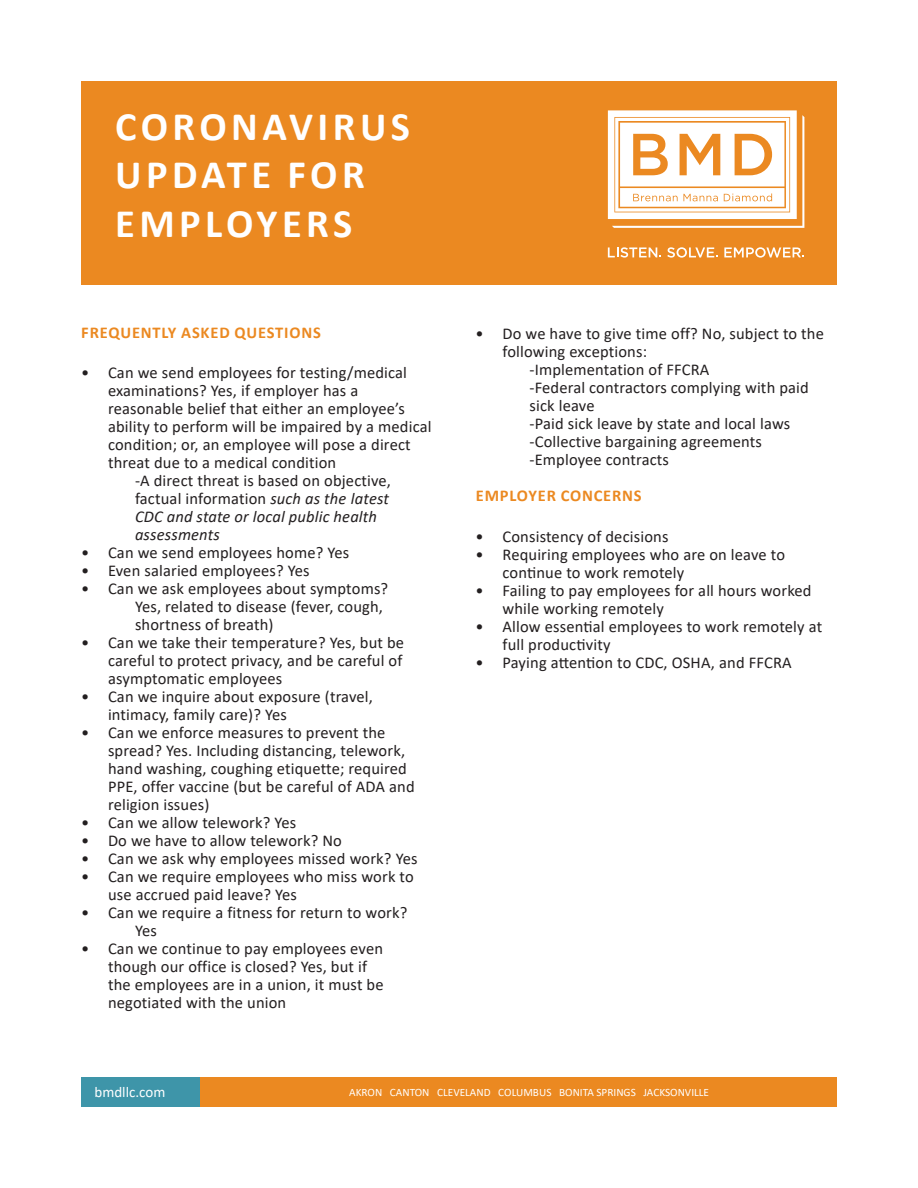
<style>
.page{position:relative;width:918px;height:1188px;background:#fff}
.page>*{position:absolute;margin:0;border:0;box-sizing:border-box;transform-origin:0 0}
.t1{font:700 40.5px/48.6px "Calibri";letter-spacing:.11em;color:#fff}
.Sections-12_15_10-14{font:16.5px/18px "Calibri";letter-spacing:.01em;color:#231f20}
.Sections-12_15_10-14-2{font:italic 16.5px/18px "Calibri";letter-spacing:.01em;color:#231f20}
.Sections-12_15_10-14-3{font:700 16.5px "Calibri";letter-spacing:.05em;color:#eb8921}
.t2{font:15px "Calibri";color:#fff}
.t3{font:11.25px "Calibri";color:#fff}
.s1{font-style:normal}
</style>
<div class="page">
<div style="left:81px;top:81px;width:756px;height:203px;background:#eb8921"></div>
<div style="left:200px;top:1077px;width:637px;height:30px;background:#eb8921"></div>
<div style="left:81px;top:1077px;width:119px;height:30px;background:#3e95a9"></div>
<svg style="left:608px;top:110px;width:196px;height:118px"></svg>
<svg style="left:608px;top:247px;width:53px;height:11px"></svg>
<svg style="left:667px;top:247px;width:51px;height:11px"></svg>
<svg style="left:724px;top:247px;width:80px;height:11px"></svg>
<p class="t1" style="left:115px;top:101px;width:296px">CORONAVIRUS<br>UPDATE FOR<br>EMPLOYERS</p>
<p class="Sections-12_15_10-14-3" style="left:81px;top:320px;width:241px">FREQUENTLY ASKED QUESTIONS</p>
<p class="Sections-12_15_10-14" style="left:108px;top:363px;width:325px;text-indent:-27px">• Can we send employees for testing/medical examinations? Yes, if employer has a reasonable belief that either an employee’s ability to perform will be impaired by a medical condition; or, an employee will pose a direct threat due to a medical condition</p>
<p class="Sections-12_15_10-14-2" style="left:135px;top:471px;width:258px"><span class="s1">-A direct threat is based on objective, factual information</span> such as the latest<br>CDC and state or local public health assessments</p>
<p class="Sections-12_15_10-14" style="left:81px;top:543px;width:270px">• Can we send employees home? Yes</p>
<p class="Sections-12_15_10-14" style="left:81px;top:561px;width:230px">• Even salaried employees? Yes</p>
<p class="Sections-12_15_10-14" style="left:81px;top:579px;width:309px">• Can we ask employees about symptoms?</p>
<p class="Sections-12_15_10-14" style="left:135px;top:597px;width:250px">Yes, related to disease (fever, cough, shortness of breath)</p>
<p class="Sections-12_15_10-14" style="left:108px;top:633px;width:298px;text-align:justify;text-indent:-27px">• Can we take their temperature? Yes, but be careful to protect privacy, and be careful of asymptomatic employees</p>
<p class="Sections-12_15_10-14" style="left:108px;top:687px;width:267px;text-indent:-27px">• Can we inquire about exposure (travel, intimacy, family care)? Yes</p>
<p class="Sections-12_15_10-14" style="left:108px;top:723px;width:308px;text-indent:-27px">• Can we enforce measures to prevent the spread? Yes. Including distancing, telework, hand washing, coughing etiquette; required PPE, offer vaccine (but be careful of ADA and religion issues)</p>
<p class="Sections-12_15_10-14" style="left:81px;top:813px;width:217px">• Can we allow telework? Yes</p>
<p class="Sections-12_15_10-14" style="left:81px;top:831px;width:263px">• Do we have to allow telework? No</p>
<p class="Sections-12_15_10-14" style="left:81px;top:849px;width:338px">• Can we ask why employees missed work? Yes</p>
<p class="Sections-12_15_10-14" style="left:108px;top:867px;width:307px;text-indent:-27px">• Can we require employees who miss work to use accrued paid leave? Yes</p>
<p class="Sections-12_15_10-14" style="left:81px;top:903px;width:328px">• Can we require a fitness for return to work?</p>
<p class="Sections-12_15_10-14" style="left:135px;top:921px;width:23px">Yes</p>
<p class="Sections-12_15_10-14" style="left:108px;top:939px;width:277px;text-indent:-27px">• Can we continue to pay employees even though our office is closed? Yes, but if the employees are in a union, it must be negotiated with the union</p>
<p class="Sections-12_15_10-14" style="left:502px;top:324px;width:323px;text-indent:-27px">• Do we have to give time off? No, subject to the following exceptions:</p>
<p class="Sections-12_15_10-14" style="left:530px;top:360px;width:182px">-Implementation of FFCRA</p>
<p class="Sections-12_15_10-14" style="left:530px;top:378px;width:281px">-Federal contractors complying with paid sick leave</p>
<p class="Sections-12_15_10-14" style="left:530px;top:414px;width:262px">-Paid sick leave by state and local laws</p>
<p class="Sections-12_15_10-14" style="left:530px;top:432px;width:234px">-Collective bargaining agreements</p>
<p class="Sections-12_15_10-14" style="left:530px;top:450px;width:141px">-Employee contracts</p>
<p class="Sections-12_15_10-14-3" style="left:476px;top:484px;width:167px">EMPLOYER CONCERNS</p>
<p class="Sections-12_15_10-14" style="left:476px;top:527px;width:194px">• Consistency of decisions</p>
<p class="Sections-12_15_10-14" style="left:502px;top:545px;width:284px;text-indent:-27px">• Requiring employees who are on leave to continue to work remotely</p>
<p class="Sections-12_15_10-14" style="left:502px;top:581px;width:311px;text-indent:-27px">• Failing to pay employees for all hours worked while working remotely</p>
<p class="Sections-12_15_10-14" style="left:502px;top:617px;width:321px;text-indent:-27px">• Allow essential employees to work remotely at full productivity</p>
<p class="Sections-12_15_10-14" style="left:476px;top:653px;width:318px">• Paying attention to CDC, OSHA, and FFCRA</p>
<p class="t2" style="left:94px;top:1081px;width:72px">bmdllc.com</p>
<p class="t3" style="left:349px;top:1084px;width:361px">AKRON CANTON CLEVELAND COLUMBUS BONITA SPRINGS JACKSONVILLE</p>
</div>
